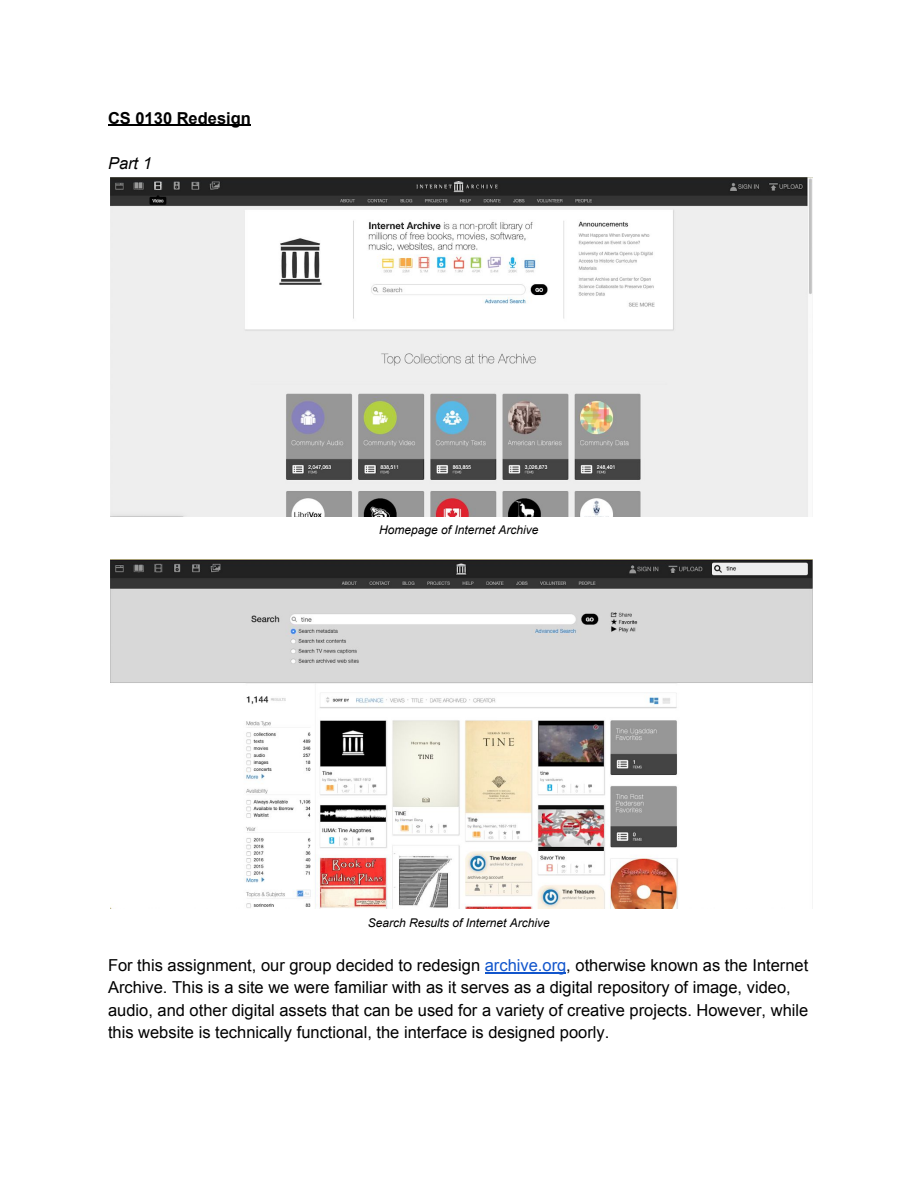
<style>
.page{position:relative;width:918px;height:1188px;background:#fff}
.page>*{position:absolute;margin:0;border:0;box-sizing:border-box;transform-origin:0 0}
.t1{font:16.5px/22.5px "Arial";color:#000}
.t2{font:700 16.5px "Arial";color:#000}
.t3{font:italic 16.5px "Arial";color:#000}
.t4{font:italic 12px "Arial";color:#000}
.s1{color:#15c}
</style>
<div class="page">
<img style="left:110px;top:178px;width:702px;height:338px">
<img style="left:110px;top:559px;width:702px;height:350px">
<hr style="left:108px;top:125px;width:143px;height:1px;background:#000">
<hr style="left:485px;top:972px;width:81px;height:1px;background:#15c">
<p class="t2" style="left:108px;top:106px;width:144px">CS 0130 Redesign</p>
<p class="t3" style="left:108px;top:152px;width:46px">Part 1</p>
<p class="t4" style="left:379px;top:522px;width:161px">Homepage of Internet Archive</p>
<p class="t4" style="left:368px;top:915px;width:183px">Search Results of Internet Archive</p>
<p class="t1" style="left:108px;top:954px;width:702px">For this assignment, our group decided to redesign <span class="s1">archive.org</span>, otherwise known as the Internet Archive. This is a site we were familiar with as it serves as a digital repository of image, video, audio, and other digital assets that can be used for a variety of creative projects. However, while this website is technically functional, the interface is designed poorly.</p>
</div>
